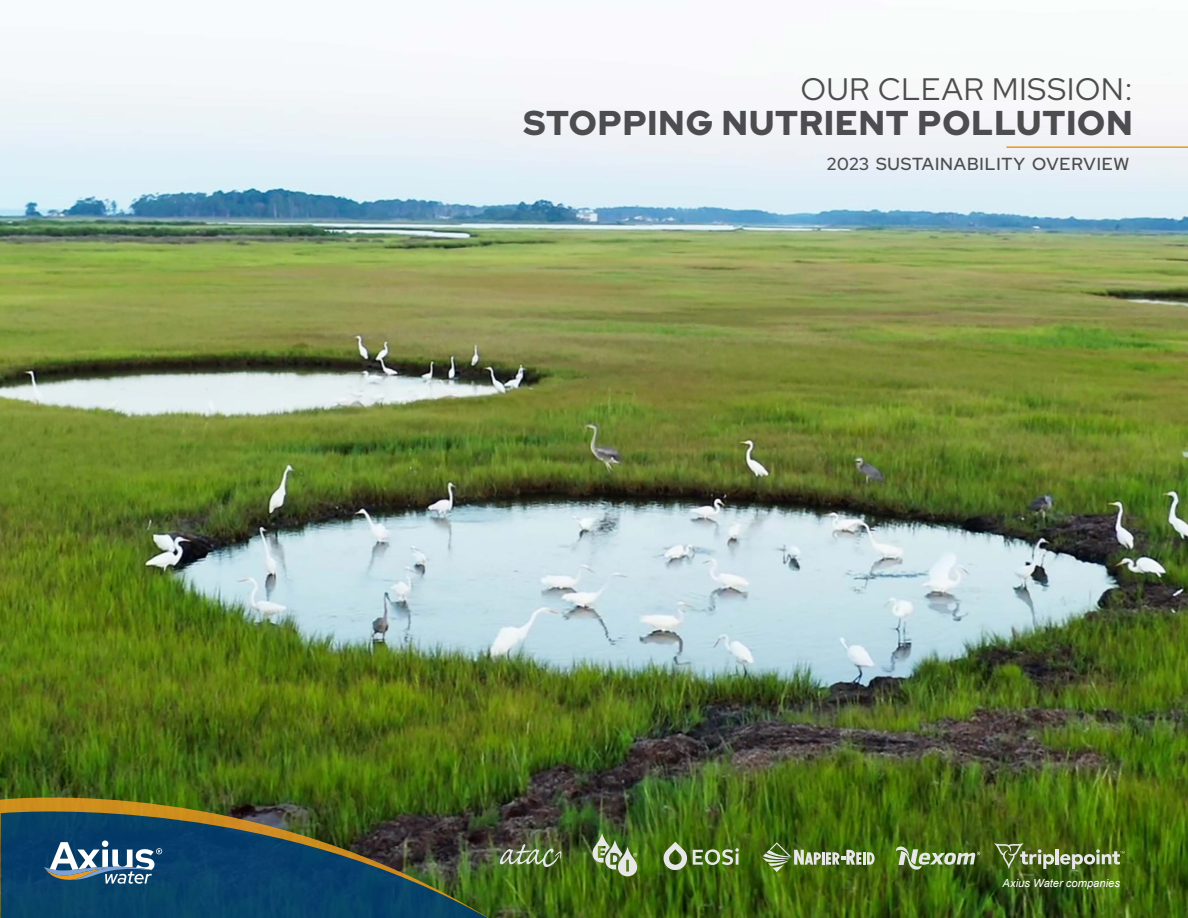
<style>
.page{position:relative;width:1188px;height:918px;background:#fff}
.page>*{position:absolute;margin:0;border:0;box-sizing:border-box;transform-origin:0 0}
.t1{font:900 34.5px "Red Hat Display";letter-spacing:.03em;color:#4d4d4f}
.t2{font:31.05px "Red Hat Display";letter-spacing:.03em;color:#4d4d4f}
.t3{font:500 17.4px "Red Hat Display";letter-spacing:.05em;color:#4d4d4f}
.t4{font:italic 11.25px "Arial";color:#fff}
</style>
<div class="page">
<img style="left:0;top:52px;width:1188px;height:866px">
<svg style="left:0;top:777px;width:502px;height:21px;background:#3d5e0f"></svg>
<svg style="left:0;top:798px;width:502px;height:120px;background:#28494a"></svg>
<svg style="left:44px;top:841px;width:118px;height:43px"></svg>
<svg style="left:500px;top:844px;width:62px;height:24px"></svg>
<svg style="left:662px;top:842px;width:77px;height:29px;background:#6c884b"></svg>
<svg style="left:762px;top:842px;width:113px;height:30px;background:#698445"></svg>
<svg style="left:895px;top:846px;width:85px;height:25px;background:#6f894f"></svg>
<svg style="left:593px;top:833px;width:44px;height:43px;background:#7f9767"></svg>
<hr style="left:1056px;top:849px;width:3px;height:15px;background:#e7e7e8">
<svg style="left:1060px;top:849px;width:65px;height:20px"></svg>
<svg style="left:994px;top:843px;width:60px;height:26px;background:#6a7e43"></svg>
<hr style="left:1007px;top:146px;width:181px;height:2px;background:#e7981f">
<p class="t2" style="left:801px;top:69px;width:333px">OUR CLEAR MISSION:</p>
<p class="t1" style="left:523px;top:101px;width:611px">STOPPING NUTRIENT POLLUTION</p>
<p class="t3" style="left:827px;top:152px;width:304px">2023 SUSTAINABILITY OVERVIEW</p>
<p class="t4" style="left:1003px;top:876px;width:119px">Axius Water companies</p>
</div>
